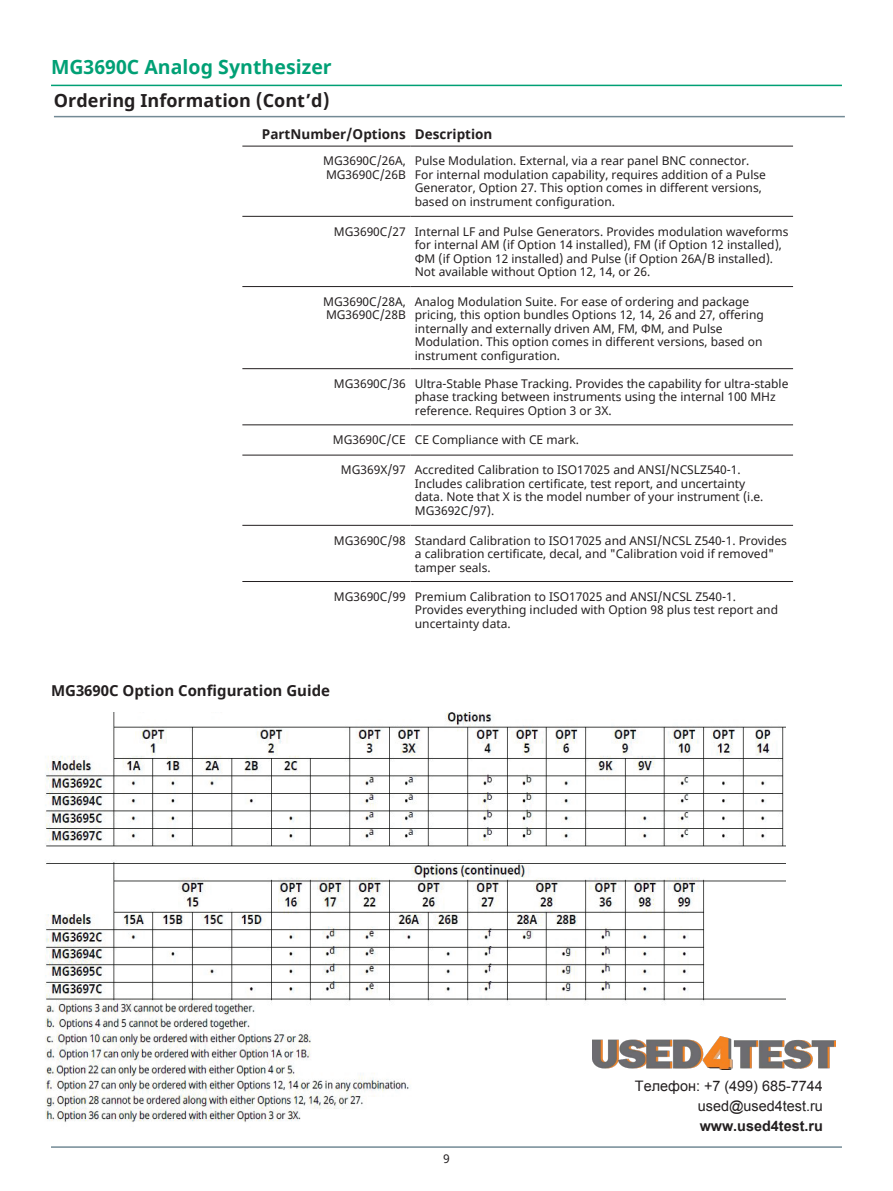
<style>
.page{position:relative;width:893px;height:1191px;background:#fff}
.page>*{position:absolute;margin:0;border:0;box-sizing:border-box;transform-origin:0 0}
.t1{font:700 19.5px "Noto Sans";letter-spacing:.005em;color:#00a075}
.t2{font:700 18px "Noto Sans";letter-spacing:.005em;color:#231f20}
.t3{font:700 15px "Noto Sans";color:#231f20}
.t4{font:14.4px/20.2px "Arial";color:#231f20;text-align:right}
.t5{font:700 14.4px "Arial";color:#231f20}
.t6{font:700 13.5px "Noto Sans";color:#231f20}
.t7{font:12px/13.5px "Noto Sans";color:#231f20}
</style>
<div class="page">
<hr style="left:51px;top:1146px;width:791px;height:1px;background:#738a95">
<hr style="left:51px;top:85px;width:791px;height:1px;background:#00a075">
<img style="left:45px;top:712px;width:740px;height:410px">
<hr style="left:242px;top:146px;width:168px;height:1px;background:#231f20">
<hr style="left:410px;top:146px;width:383px;height:1px;background:#231f20">
<hr style="left:242px;top:216px;width:168px;height:1px;background:#231f20">
<hr style="left:410px;top:216px;width:383px;height:1px;background:#231f20">
<hr style="left:242px;top:286px;width:168px;height:1px;background:#231f20">
<hr style="left:410px;top:286px;width:383px;height:1px;background:#231f20">
<hr style="left:242px;top:368px;width:168px;height:1px;background:#231f20">
<hr style="left:410px;top:368px;width:383px;height:1px;background:#231f20">
<hr style="left:242px;top:424px;width:168px;height:1px;background:#231f20">
<hr style="left:410px;top:424px;width:383px;height:1px;background:#231f20">
<hr style="left:242px;top:455px;width:168px;height:1px;background:#231f20">
<hr style="left:410px;top:455px;width:383px;height:1px;background:#231f20">
<hr style="left:242px;top:525px;width:168px;height:1px;background:#231f20">
<hr style="left:410px;top:525px;width:383px;height:1px;background:#231f20">
<hr style="left:242px;top:581px;width:168px;height:1px;background:#231f20">
<hr style="left:410px;top:581px;width:383px;height:1px;background:#231f20">
<hr style="left:54px;top:116px;width:791px;height:1px;background:#738a95">
<img style="left:592px;top:1036px;width:244px;height:33px">
<h1 class="t1" style="left:51px;top:53px;width:282px">MG3690C Analog Synthesizer</h1>
<h2 class="t2" style="left:54px;top:88px;width:277px">Ordering Information (Cont’d)</h2>
<p class="t6" style="left:262px;top:124px;width:232px">PartNumber/Options Description</p>
<p class="t7" style="left:323px;top:155px;width:84px">MG3690C/26A,<br>MG3690C/26B</p>
<p class="t7" style="left:415px;top:155px;width:353px">Pulse Modulation. External, via a rear panel BNC connector.<br>For internal modulation capability, requires addition of a Pulse Generator, Option 27. This option comes in different versions, based on instrument configuration.</p>
<p class="t7" style="left:415px;top:225px;width:375px;text-indent:-81px">MG3690C/27 Internal LF and Pulse Generators. Provides modulation waveforms for internal AM (if Option 14 installed), FM (if Option 12 installed), ΦM (if Option 12 installed) and Pulse (if Option 26A/B installed).<br>Not available without Option 12, 14, or 26.</p>
<p class="t7" style="left:323px;top:295px;width:84px">MG3690C/28A,<br>MG3690C/28B</p>
<p class="t7" style="left:415px;top:295px;width:350px">Analog Modulation Suite. For ease of ordering and package pricing, this option bundles Options 12, 14, 26 and 27, offering internally and externally driven AM, FM, ΦM, and Pulse Modulation. This option comes in different versions, based on instrument configuration.</p>
<p class="t7" style="left:415px;top:377px;width:375px;text-indent:-81px">MG3690C/36 Ultra-Stable Phase Tracking. Provides the capability for ultra-stable phase tracking between instruments using the internal 100 MHz reference. Requires Option 3 or 3X.</p>
<p class="t7" style="left:333px;top:433px;width:248px">MG3690C/CE CE Compliance with CE mark.</p>
<p class="t7" style="left:415px;top:464px;width:350px;text-indent:-74px">MG369X/97 Accredited Calibration to ISO17025 and ANSI/NCSLZ540-1.<br>Includes calibration certificate, test report, and uncertainty data. Note that X is the model number of your instrument (i.e.<br>MG3692C/97).</p>
<p class="t7" style="left:415px;top:534px;width:374px;text-indent:-81px">MG3690C/98 Standard Calibration to ISO17025 and ANSI/NCSL Z540-1. Provides a calibration certificate, decal, and "Calibration void if removed" tamper seals.</p>
<p class="t7" style="left:415px;top:590px;width:365px;text-indent:-81px">MG3690C/99 Premium Calibration to ISO17025 and ANSI/NCSL Z540-1.<br>Provides everything included with Option 98 plus test report and uncertainty data.</p>
<p class="t3" style="left:51px;top:680px;width:281px">MG3690C Option Configuration Guide</p>
<p class="t7" style="left:443px;top:1152px;width:8px">9</p>
<p class="t4" style="left:635px;top:1075px;width:189px">Телефон: +7 (499) 685-7744 used@used4test.ru</p>
<p class="t5" style="left:700px;top:1116px;width:125px">www.used4test.ru</p>
</div>
